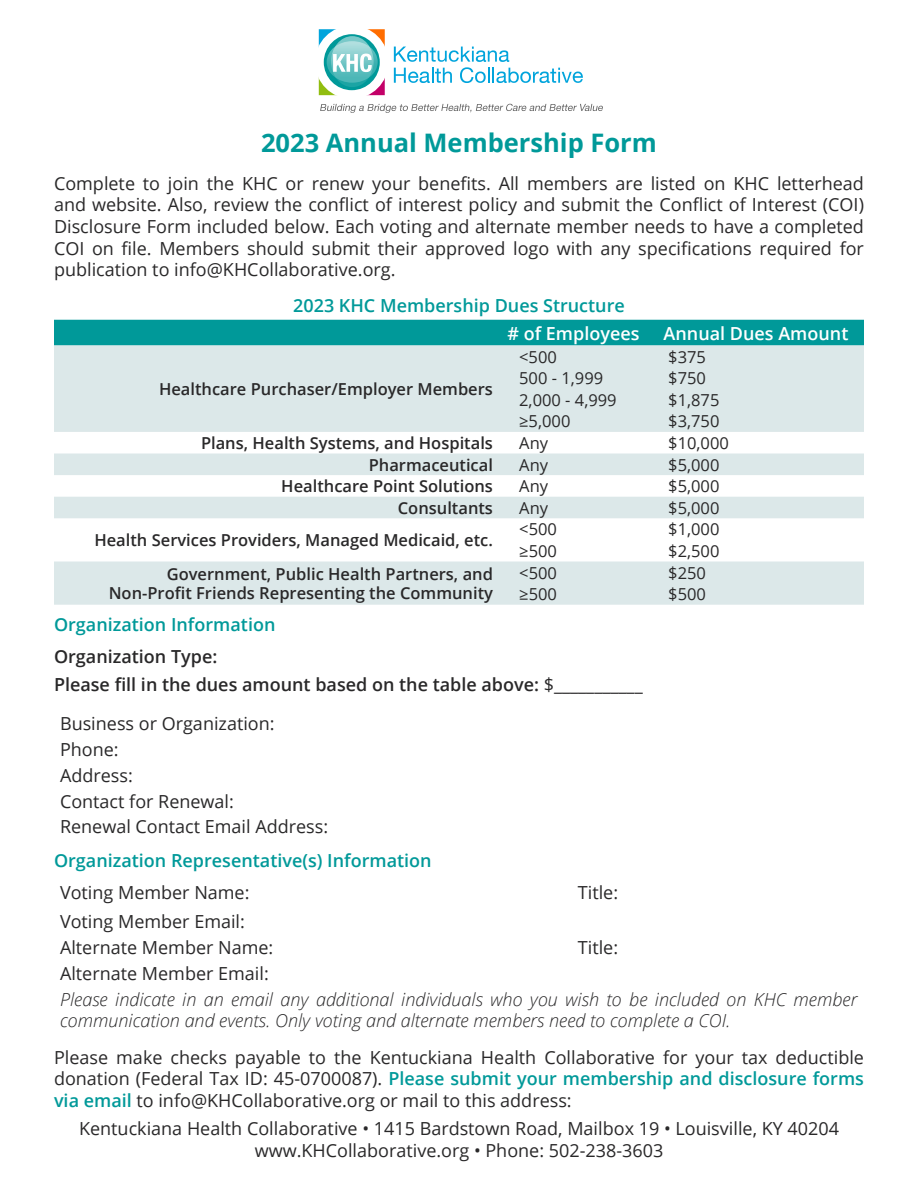
<style>
.page{position:relative;width:918px;height:1188px;background:#fff}
.page>*{position:absolute;margin:0;border:0;box-sizing:border-box;transform-origin:0 0}
.t1{font:700 25.5px "Open Sans";color:#099}
.t2{font:18px/21.6px "Open Sans";color:#292829;text-align:justify}
.t3{font:italic 300 18px/21.6px "Open Sans";color:#292829}
.t4{font:600 18px "Open Sans";color:#099}
.t5{font:600 18px/28.3px "Open Sans";color:#292829}
.t6{font:600 18px "Open Sans";color:#fff}
.t7{font:600 16.5px/19.8px "Open Sans";color:#292829;text-align:right}
.t8{font:16.5px "Open Sans";color:#292829}
.s1{font-weight:400}
.s2{font-weight:600;color:#099}
</style>
<div class="page">
<svg style="left:320px;top:104px;width:283px;height:9px"></svg>
<svg style="left:394px;top:47px;width:189px;height:36px"></svg>
<svg style="left:319px;top:29px;width:66px;height:66px"></svg>
<div style="left:54px;top:320px;width:810px;height:26px;background:#099"></div>
<svg style="left:54px;top:346px;width:810px;height:259px;fill:#dce8e9"></svg>
<h1 class="t1" style="left:261px;top:124px;width:397px">2023 Annual Membership Form</h1>
<p class="t2" style="left:54px;top:172px;width:812px">Complete to join the KHC or renew your benefits. All members are listed on KHC letterhead and website. Also, review the conflict of interest policy and submit the Conflict of Interest (COI)<br>Disclosure Form included below. Each voting and alternate member needs to have a completed COI on file. Members should submit their approved logo with any specifications required for publication to info@KHCollaborative.org.</p>
<p class="t4" style="left:293px;top:293px;width:333px">2023 KHC Membership Dues Structure</p>
<p class="t6" style="left:507px;top:321px;width:134px"># of Employees</p>
<p class="t6" style="left:664px;top:321px;width:186px">Annual Dues Amount</p>
<p class="t7" style="left:159px;top:379px;width:335px">Healthcare Purchaser/Employer Members</p>
<p class="t8" style="left:519px;top:345px;width:39px">&lt;500</p>
<p class="t8" style="left:668px;top:345px;width:39px">$375</p>
<p class="t8" style="left:519px;top:367px;width:86px">500 - 1,999</p>
<p class="t8" style="left:668px;top:367px;width:39px">$750</p>
<p class="t8" style="left:519px;top:389px;width:99px">2,000 - 4,999</p>
<p class="t8" style="left:668px;top:389px;width:53px">$1,875</p>
<p class="t8" style="left:519px;top:410px;width:53px">≥5,000</p>
<p class="t8" style="left:668px;top:410px;width:53px">$3,750</p>
<p class="t7" style="left:201px;top:433px;width:294px">Plans, Health Systems, and Hospitals</p>
<p class="t8" style="left:519px;top:432px;width:30px">Any</p>
<p class="t8" style="left:668px;top:432px;width:62px">$10,000</p>
<p class="t7" style="left:369px;top:454px;width:126px">Pharmaceutical</p>
<p class="t8" style="left:519px;top:453px;width:30px">Any</p>
<p class="t8" style="left:668px;top:453px;width:53px">$5,000</p>
<p class="t7" style="left:281px;top:476px;width:213px">Healthcare Point Solutions</p>
<p class="t8" style="left:519px;top:475px;width:30px">Any</p>
<p class="t8" style="left:668px;top:475px;width:53px">$5,000</p>
<p class="t7" style="left:398px;top:498px;width:97px">Consultants</p>
<p class="t8" style="left:519px;top:497px;width:30px">Any</p>
<p class="t8" style="left:668px;top:497px;width:53px">$5,000</p>
<p class="t7" style="left:94px;top:530px;width:400px">Health Services Providers, Managed Medicaid, etc.</p>
<p class="t8" style="left:519px;top:518px;width:39px">&lt;500</p>
<p class="t8" style="left:668px;top:518px;width:53px">$1,000</p>
<p class="t8" style="left:519px;top:540px;width:39px">≥500</p>
<p class="t8" style="left:668px;top:540px;width:53px">$2,500</p>
<p class="t7" style="left:109px;top:563px;width:386px">Government, Public Health Partners, and<br>Non-Profit Friends Representing the Community</p>
<p class="t8" style="left:519px;top:561px;width:39px">&lt;500</p>
<p class="t8" style="left:668px;top:561px;width:39px">$250</p>
<p class="t8" style="left:519px;top:583px;width:39px">≥500</p>
<p class="t8" style="left:668px;top:583px;width:39px">$500</p>
<p class="t4" style="left:54px;top:612px;width:223px">Organization Information</p>
<p class="t5" style="left:54px;top:642px;width:590px">Organization Type:<br>Please fill in the dues amount based on the table above: <span class="s1">$___________</span></p>
<p class="t2" style="left:60px;top:710px;width:270px;line-height:25.8px;text-align:left">Business or Organization:<br>Phone:<br>Address:<br>Contact for Renewal:<br>Renewal Contact Email Address:</p>
<p class="t4" style="left:54px;top:849px;width:379px">Organization Representative(s) Information</p>
<p class="t2" style="left:60px;top:882px;width:191px">Voting Member Name:</p>
<p class="t2" style="left:578px;top:882px;width:42px">Title:</p>
<p class="t2" style="left:60px;top:908px;width:215px;line-height:25.8px">Voting Member Email:<br>Alternate Member Name:</p>
<p class="t2" style="left:578px;top:936px;width:42px">Title:</p>
<p class="t2" style="left:60px;top:962px;width:210px">Alternate Member Email:</p>
<p class="t3" style="left:60px;top:988px;width:799px">Please indicate in an email any additional individuals who you wish to be included on KHC member communication and events. Only voting and alternate members need to complete a COI.</p>
<p class="t2" style="left:54px;top:1046px;width:812px">Please make checks payable to the Kentuckiana Health Collaborative for your tax deductible donation (Federal Tax ID: 45-0700087). <span class="s2">Please submit your membership and disclosure forms via email</span> to info@KHCollaborative.org or mail to this address:</p>
<p class="t2" style="left:79px;top:1117px;width:761px;text-align:center">Kentuckiana Health Collaborative • 1415 Bardstown Road, Mailbox 19 • Louisville, KY 40204 www.KHCollaborative.org • Phone: 502-238-3603</p>
</div>
